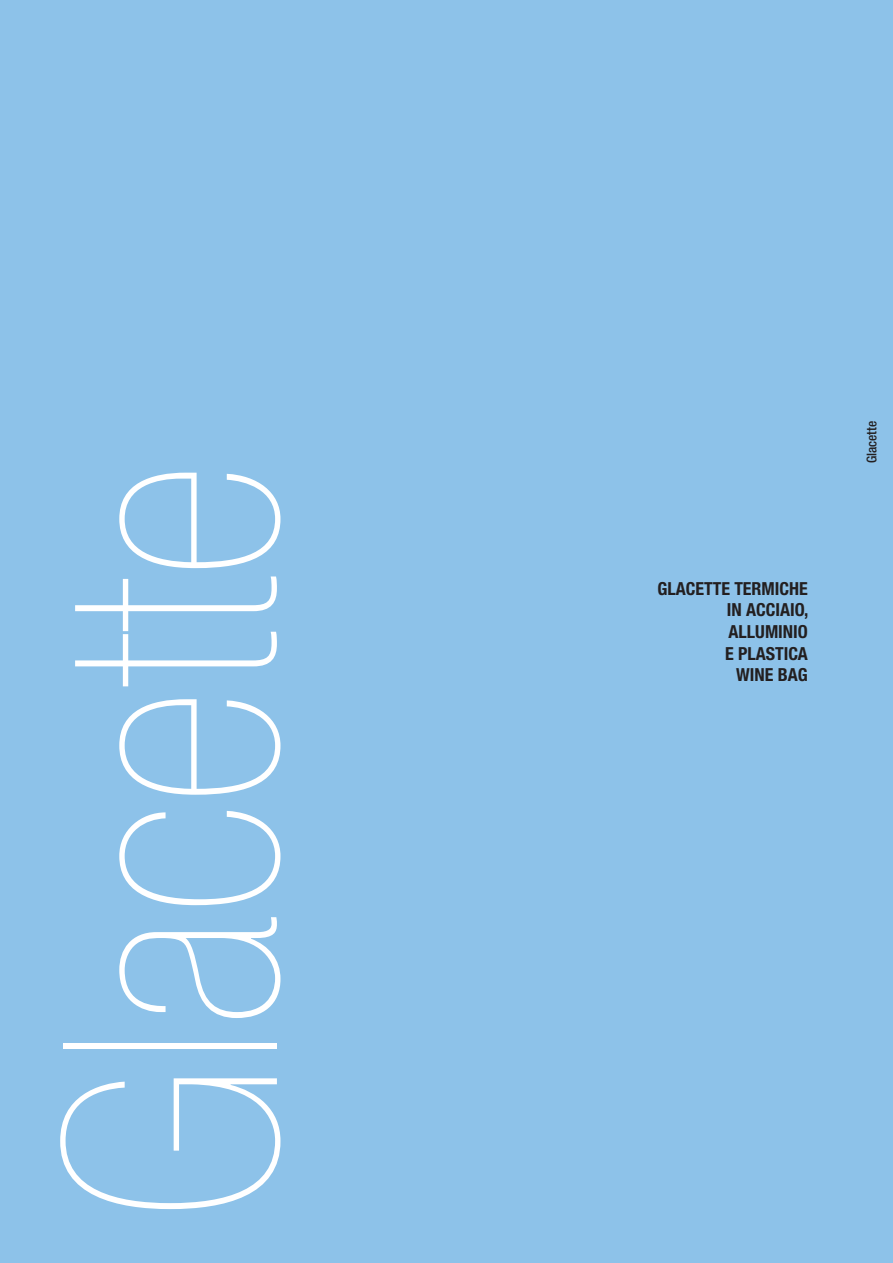
<style>
.page{position:relative;width:893px;height:1263px;background:#8dc2e9}
.page>*{position:absolute;margin:0;border:0;box-sizing:border-box;transform-origin:0 0}
.t1{font:200 condensed 298.5px "Helvetica Neue LT Std";color:#fff}
.t2{font:700 condensed 18px/21.6px "Helvetica Neue LT Std";color:#231f20;text-align:right}
.t3{font:500 condensed 13.5px "Helvetica Neue LT Std";color:#231f20}
</style>
<div class="page">
<h1 class="t1" style="left:64px;top:1220px;width:759px;rotate:-90deg">Glacette</h1>
<p class="t2" style="left:657px;top:579px;width:153px">GLACETTE TERMICHE<br>IN ACCIAIO,<br>ALLUMINIO<br>E PLASTICA<br>WINE BAG</p>
<p class="t3" style="left:867px;top:463px;width:44px;rotate:-90deg">Glacette</p>
</div>
